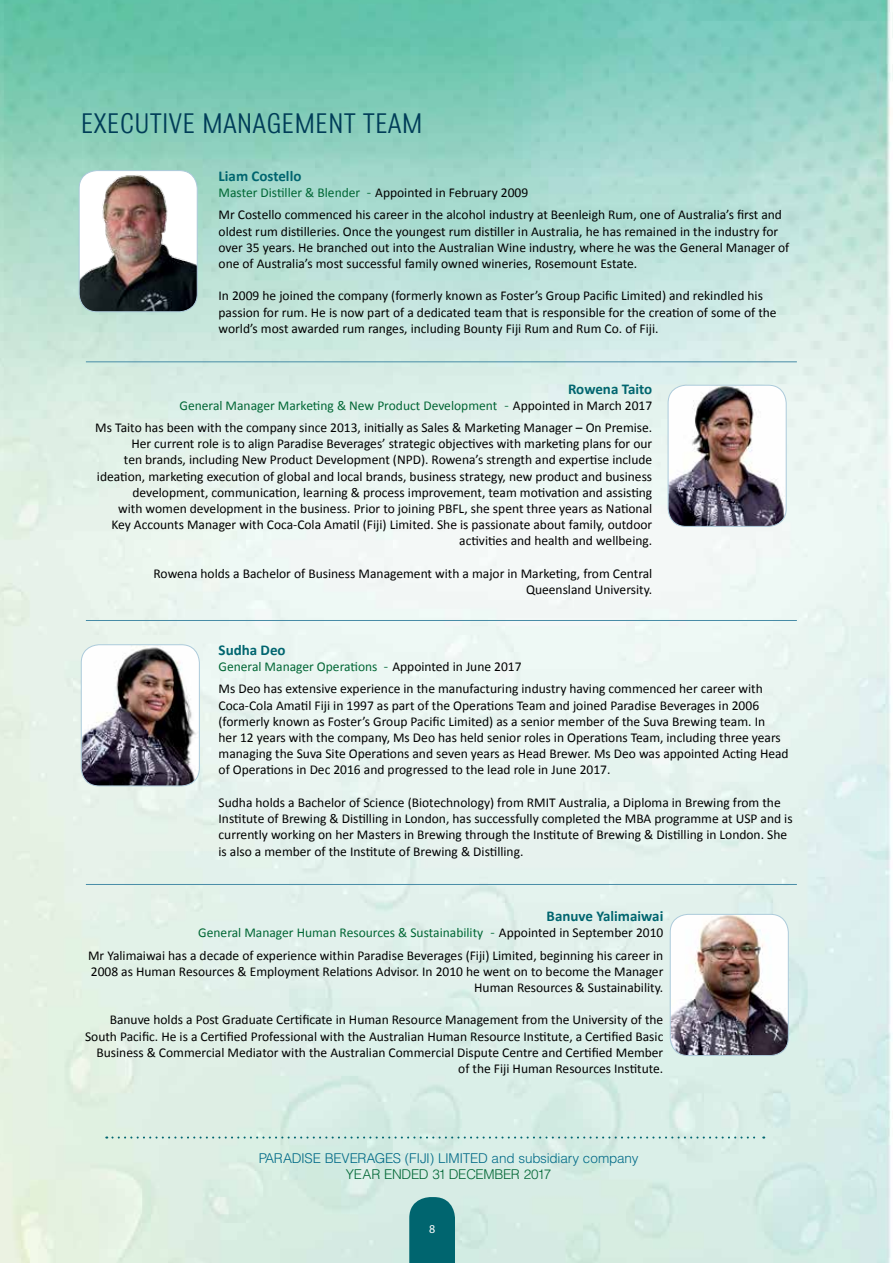
<style>
.page{position:relative;width:893px;height:1263px;background:#fff}
.page>*{position:absolute;margin:0;border:0;box-sizing:border-box;transform-origin:0 0}
.t1{font:30px "Bulldog";color:#003d58}
.t2{font:700 15px "Calibri";color:#00656f}
.t3{font:13.5px/16.2px "Calibri";color:#000}
.t4{font:300 13.5px "Helvetica";letter-spacing:-.015em;color:#006a87}
.t5{font:300 13.5px "Helvetica";letter-spacing:-.02em;color:#016735}
.t6{font:12px "Myriad Pro";color:#fff}
.s1{color:#016735}
.s2{font-family:"Helvetica Neue LT Std";font-weight:300;color:#016735}
</style>
<div class="page">
<img style="left:0;top:0;width:893px;height:1263px">
<svg style="left:106px;top:1136px;width:658px;height:2px"></svg>
<img style="left:79px;top:171px;width:118px;height:141px">
<div style="left:79px;top:170px;width:119px;height:142px;border:1px solid #abcada;border-radius:18px"></div>
<img style="left:81px;top:645px;width:118px;height:141px">
<div style="left:81px;top:644px;width:119px;height:142px;border:1px solid #abcada;border-radius:18px"></div>
<img style="left:668px;top:385px;width:118px;height:141px">
<div style="left:668px;top:385px;width:119px;height:142px;border:1px solid #abcada;border-radius:18px"></div>
<img style="left:670px;top:914px;width:118px;height:141px">
<div style="left:670px;top:914px;width:119px;height:142px;border:1px solid #abcada;border-radius:18px"></div>
<hr style="left:86px;top:361px;width:711px;height:1px;background:#488ca7">
<hr style="left:86px;top:620px;width:711px;height:1px;background:#488ca7">
<hr style="left:86px;top:884px;width:711px;height:1px;background:#488ca7">
<svg style="left:409px;top:1197px;width:46px;height:66px;background:#0e6d76"></svg>
<h1 class="t1" style="left:81px;top:108px;width:343px">EXECUTIVE MANAGEMENT TEAM</h1>
<p class="t2" style="left:219px;top:166px;width:84px">Liam Costello</p>
<p class="t3" style="left:219px;top:182px;width:565px;line-height:22.2px"><span class="s1">Master Distiller &amp; Blender</span> <span class="s2">-</span> Appointed in February 2009<br>Mr Costello commenced his career in the alcohol industry at Beenleigh Rum, one of Australia’s first and</p>
<p class="t3" style="left:219px;top:223px;width:572px">oldest rum distilleries. Once the youngest rum distiller in Australia, he has remained in the industry for over 35 years. He branched out into the Australian Wine industry, where he was the General Manager of one of Australia’s most successful family owned wineries, Rosemount Estate.</p>
<p class="t3" style="left:219px;top:288px;width:560px">In 2009 he joined the company (formerly known as Foster’s Group Pacific Limited) and rekindled his passion for rum. He is now part of a dedicated team that is responsible for the creation of some of the world’s most awarded rum ranges, including Bounty Fiji Rum and Rum Co. of Fiji.</p>
<p class="t2" style="left:568px;top:379px;width:86px">Rowena Taito</p>
<p class="t3" style="left:95px;top:394px;width:558px;line-height:22.2px;text-align:right"><span class="s1">General Manager Marketing &amp; New Product Development</span> <span class="s2">-</span> Appointed in March 2017<br>Ms Taito has been with the company since 2013, initially as Sales &amp; Marketing Manager – On Premise.</p>
<p class="t3" style="left:97px;top:436px;width:557px;text-align:right">Her current role is to align Paradise Beverages’ strategic objectives with marketing plans for our<br>ten brands, including New Product Development (NPD). Rowena’s strength and expertise include ideation, marketing execution of global and local brands, business strategy, new product and business development, communication, learning &amp; process improvement, team motivation and assisting<br>with women development in the business. Prior to joining PBFL, she spent three years as National Key Accounts Manager with Coca-Cola Amatil (Fiji) Limited. She is passionate about family, outdoor activities and health and wellbeing.</p>
<p class="t3" style="left:154px;top:565px;width:500px;text-align:right">Rowena holds a Bachelor of Business Management with a major in Marketing, from Central<br>Queensland University.</p>
<p class="t2" style="left:219px;top:640px;width:69px">Sudha Deo</p>
<p class="t3" style="left:219px;top:656px;width:546px;line-height:22.2px"><span class="s1">General Manager Operations</span> <span class="s2">-</span> Appointed in June 2017<br>Ms Deo has extensive experience in the manufacturing industry having commenced her career with</p>
<p class="t3" style="left:219px;top:697px;width:572px">Coca-Cola Amatil Fiji in 1997 as part of the Operations Team and joined Paradise Beverages in 2006 (formerly known as Foster’s Group Pacific Limited) as a senior member of the Suva Brewing team. In<br>her 12 years with the company, Ms Deo has held senior roles in Operations Team, including three years managing the Suva Site Operations and seven years as Head Brewer. Ms Deo was appointed Acting Head of Operations in Dec 2016 and progressed to the lead role in June 2017.</p>
<p class="t3" style="left:219px;top:794px;width:576px">Sudha holds a Bachelor of Science (Biotechnology) from RMIT Australia, a Diploma in Brewing from the Institute of Brewing &amp; Distilling in London, has successfully completed the MBA programme at USP and is currently working on her Masters in Brewing through the Institute of Brewing &amp; Distilling in London. She is also a member of the Institute of Brewing &amp; Distilling.</p>
<p class="t2" style="left:547px;top:907px;width:118px">Banuve Yalimaiwai</p>
<p class="t3" style="left:88px;top:922px;width:577px;line-height:22.2px;text-align:right"><span class="s1">General Manager Human Resources &amp; Sustainability</span> <span class="s2">-</span> Appointed in September 2010<br>Mr Yalimaiwai has a decade of experience within Paradise Beverages (Fiji) Limited, beginning his career in</p>
<p class="t3" style="left:91px;top:963px;width:574px;text-align:right">2008 as Human Resources &amp; Employment Relations Advisor. In 2010 he went on to become the Manager<br>Human Resources &amp; Sustainability.</p>
<p class="t3" style="left:85px;top:1012px;width:580px;text-align:right">Banuve holds a Post Graduate Certificate in Human Resource Management from the University of the South Pacific. He is a Certified Professional with the Australian Human Resource Institute, a Certified Basic Business &amp; Commercial Mediator with the Australian Commercial Dispute Centre and Certified Member of the Fiji Human Resources Institute.</p>
<p class="t4" style="left:259px;top:1150px;width:381px">PARADISE BEVERAGES (FIJI) LIMITED and subsidiary company</p>
<p class="t5" style="left:346px;top:1166px;width:207px">YEAR ENDED 31 DECEMBER 2017</p>
<p class="t6" style="left:429px;top:1222px;width:8px">8</p>
</div>
